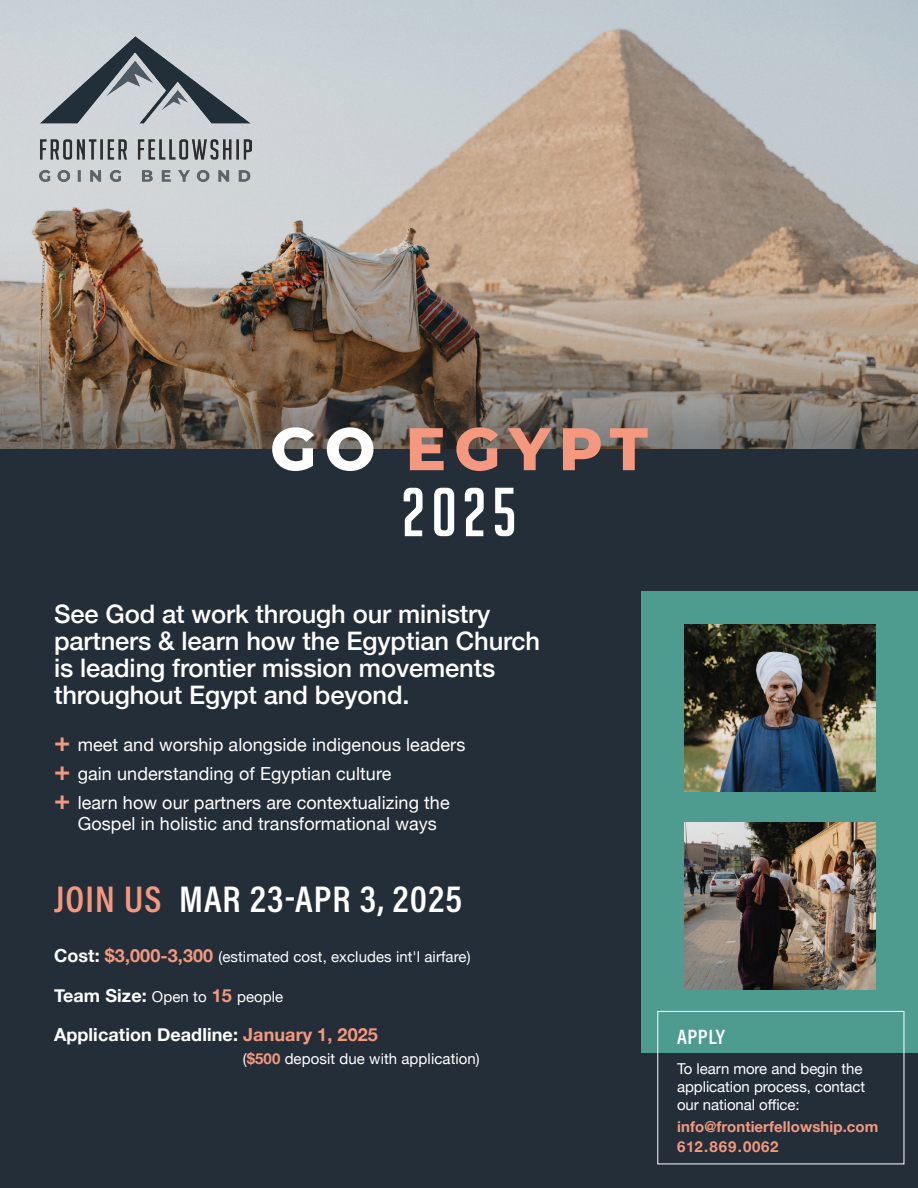
<style>
.page{position:relative;width:918px;height:1188px;background:#232e38}
.page>*{position:absolute;margin:0;border:0;box-sizing:border-box;transform-origin:0 0}
.t1{font:67.5px "Big Noodle Titling";color:#fff}
.t2{font:800 60px "Montserrat";letter-spacing:.14em;color:#f59880}
.t3{font:37.5px "Acumin Variable Concept";letter-spacing:.03em;color:#fff}
.t4{font:700 27px/29.2px "Helvetica Neue";color:#f59880;text-align:justify}
.t5{font:500 25.5px/27px "Helvetica Neue";letter-spacing:-.005em;color:#fff}
.t6{font:21px "Acumin Variable Concept";letter-spacing:.025em;color:#fff}
.t7{font:18px/29.2px "Helvetica Neue";letter-spacing:.005em;color:#fff}
.t8{font:700 18px "Helvetica Neue";letter-spacing:.005em;color:#fff}
.t9{font:15px/18px "Helvetica Neue";letter-spacing:.005em;color:#fff}
.t10{font:700 15px/19.5px "Helvetica Neue";letter-spacing:.005em;color:#f59880}
.s1{color:#fff}
.s2{color:#f59880}
.s3{font-weight:700;font-size:18px}
.s4{font-weight:700;font-size:18px;color:#f59880}
.s5{font-weight:700;color:#f59880}
</style>
<div class="page">
<img style="left:0;top:0;width:918px;height:220px">
<img style="left:0;top:220px;width:918px;height:229px">
<div style="left:642px;top:591px;width:276px;height:462px;background:#4d9c8f"></div>
<div style="left:658px;top:1011px;width:246px;height:153px;border:1px solid #fff"></div>
<img style="left:684px;top:822px;width:191px;height:167px">
<img style="left:684px;top:624px;width:191px;height:168px">
<img style="left:39px;top:36px;width:212px;height:146px">
<h2 class="t2" style="left:270px;top:405px;width:379px"><span class="s1">GO</span> EGYPT</h2>
<h1 class="t1" style="left:401px;top:476px;width:117px">2025</h1>
<h3 class="t5" style="left:54px;top:599px;width:488px">See God at work through our ministry partners &amp; learn how the Egyptian Church is leading frontier mission movements throughout Egypt and beyond.</h3>
<h3 class="t4" style="left:54px;top:727px;width:18px">+ + +</h3>
<p class="t7" style="left:78px;top:731px;width:389px">meet and worship alongside indigenous leaders gain understanding of Egyptian culture<br>learn how our partners are contextualizing the</p>
<p class="t7" style="left:78px;top:810px;width:361px">Gospel in holistic and transformational ways</p>
<h3 class="t3" style="left:54px;top:873px;width:410px"><span class="s2">JOIN US</span> MAR 23-APR 3, 2025</h3>
<p class="t9" style="left:54px;top:948px;width:418px"><span class="s3">Cost:</span> <span class="s4">$3,000-3,300</span> (estimated cost, excludes int'l airfare)</p>
<p class="t9" style="left:54px;top:988px;width:231px"><span class="s3">Team Size:</span> Open to <span class="s4">15</span> people</p>
<p class="t8" style="left:54px;top:1021px;width:325px">Application Deadline: <span class="s2">January 1, 2025</span></p>
<p class="t9" style="left:243px;top:1050px;width:239px">(<span class="s5">$500</span> deposit due with application)</p>
<h3 class="t6" style="left:677px;top:1022px;width:49px">APPLY</h3>
<p class="t9" style="left:677px;top:1060px;width:190px">To learn more and begin the application process, contact our national office:</p>
<p class="t10" style="left:677px;top:1117px;width:203px">info@frontierfellowship.com<br>612.869.0062</p>
</div>
